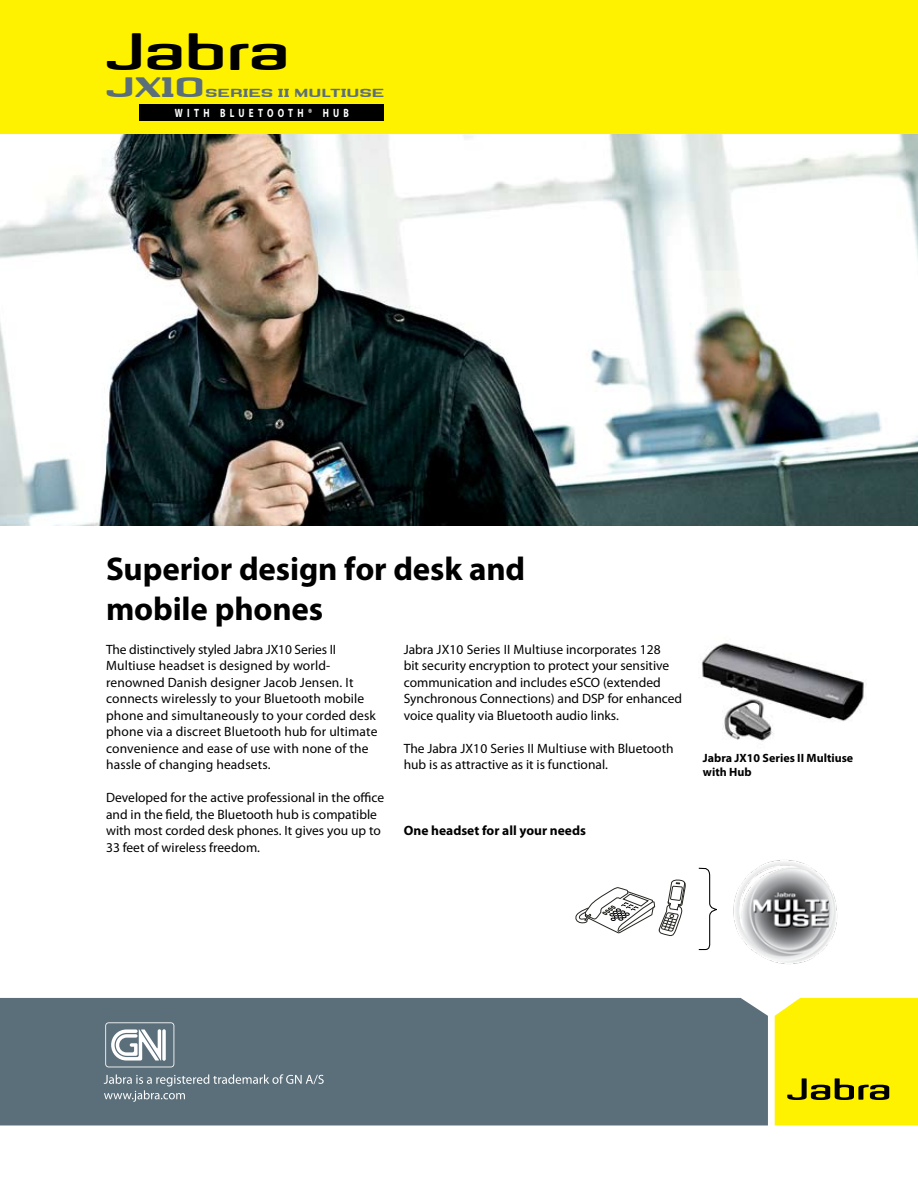
<style>
.page{position:relative;width:918px;height:1188px;background:#fff}
.page>*{position:absolute;margin:0;border:0;box-sizing:border-box;transform-origin:0 0}
.t1{font:48px "Jabra Face";color:#000}
.t2{font:36px "Jabra Face";color:#5b6f7b}
.t3{font:700 33px/39.6px "Myriad Pro";letter-spacing:-.005em;color:#000}
.t4{font:15px "Jabra Face";color:#5b6f7b}
.t5{font:13.5px/16.5px "Myriad Pro";color:#000}
.t6{font:700 13.5px "Myriad Pro";color:#000}
.t7{font:700 12px/13.5px "Myriad Pro";color:#000}
.t8{font:700 12px "Myriad Pro";letter-spacing:.48em;color:#fff;scale:.75 1}
</style>
<div class="page">
<img style="left:0;top:134px;width:918px;height:392px">
<div style="left:0;top:0;width:918px;height:134px;background:#fff200"></div>
<div style="left:0;top:998px;width:768px;height:127px;background:#5b6f7b"></div>
<svg style="left:775px;top:998px;width:143px;height:127px"></svg>
<svg style="left:105px;top:1022px;width:69px;height:45px"></svg>
<svg style="left:104px;top:1074px;width:220px;height:28px"></svg>
<img style="left:701px;top:643px;width:163px;height:98px">
<div style="left:140px;top:105px;width:244px;height:16px;background:#000"></div>
<svg style="left:698px;top:867px;width:19px;height:84px"></svg>
<svg style="left:575px;top:880px;width:111px;height:56px"></svg>
<img style="left:733px;top:860px;width:104px;height:104px">
<h1 class="t1" style="left:106px;top:26px;width:185px">jabra</h1>
<h2 class="t2" style="left:106px;top:64px;width:101px">JX10</h2>
<p class="t4" style="left:205px;top:83px;width:181px">SERIES II MULTIUSE</p>
<p class="t8" style="left:175px;top:105px;width:234px">WITH BLUETOOTH® HUB</p>
<h3 class="t3" style="left:106px;top:548px;width:421px">Superior design for desk and mobile phones</h3>
<p class="t5" style="left:106px;top:641px;width:273px">The distinctively styled Jabra JX10 Series II Multiuse headset is designed by world&shy;renowned Danish designer Jacob Jensen. It connects wirelessly to your Bluetooth mobile phone and simultaneously to your corded desk phone via a discreet Bluetooth hub for ultimate convenience and ease of use with none of the hassle of changing headsets.</p>
<p class="t5" style="left:106px;top:789px;width:280px">Developed for the active professional in the office and in the field, the Bluetooth hub is compatible with most corded desk phones. It gives you up to 33 feet of wireless freedom.</p>
<p class="t5" style="left:404px;top:641px;width:280px">Jabra JX10 Series II Multiuse incorporates 128<br>bit security encryption to protect your sensitive communication and includes eSCO (extended Synchronous Connections) and DSP for enhanced voice quality via Bluetooth audio links.</p>
<p class="t5" style="left:404px;top:740px;width:271px">The Jabra JX10 Series II Multiuse with Bluetooth hub is as attractive as it is functional.</p>
<p class="t6" style="left:404px;top:821px;width:184px">One headset for all your needs</p>
<p class="t7" style="left:703px;top:751px;width:152px">Jabra JX10 Series II Multiuse with Hub</p>
</div>
